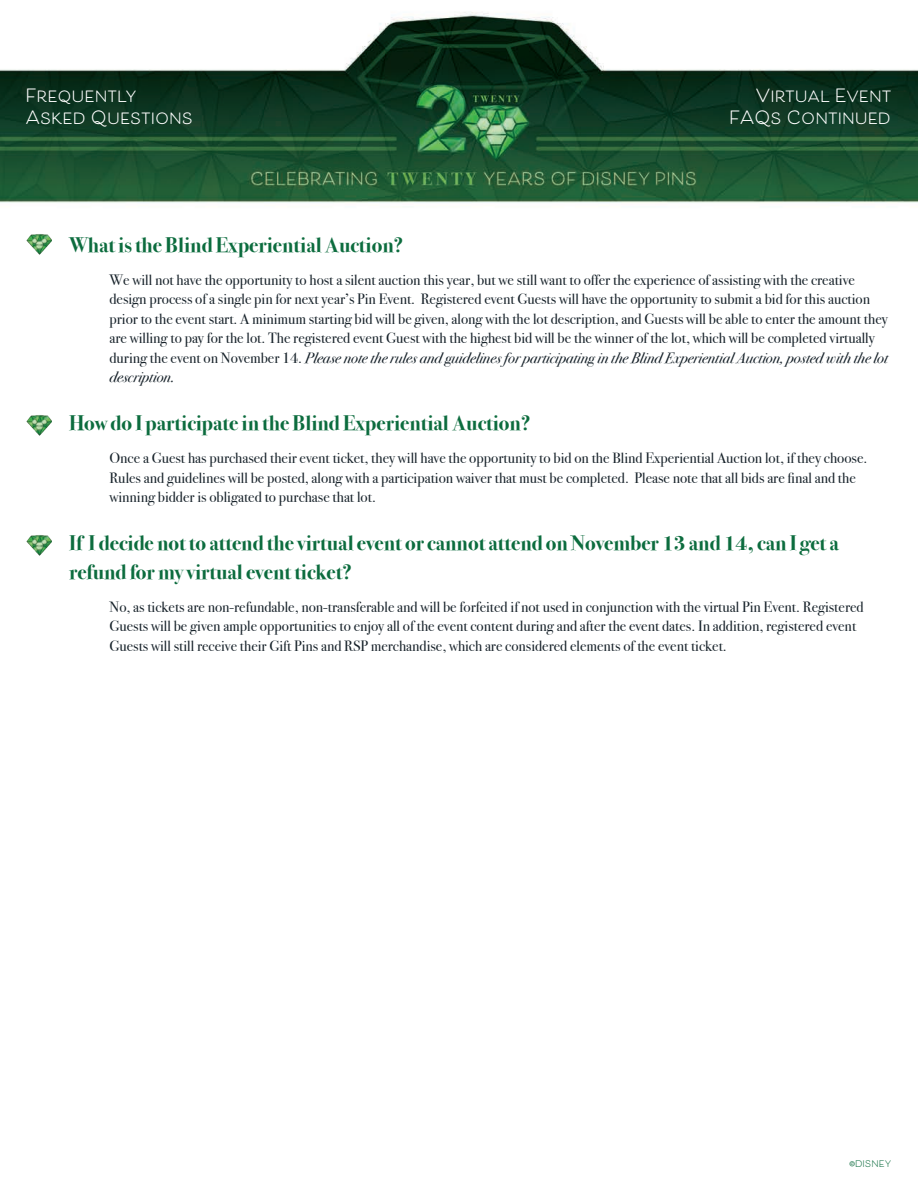
<style>
.page{position:relative;width:918px;height:1188px;background:#fff}
.page>*{position:absolute;margin:0;border:0;box-sizing:border-box;transform-origin:0 0}
.t1{font:700 21px/28.5px "Bodoni Svty Two ITCTT";color:#0c6c3e}
.t2{font:700 18px/21.6px "Beloved Sans";color:#fff;text-align:right}
.t3{font:15px/19.5px "Bodoni Svty Two ITCTT";color:#17222a}
.t4{font:700 9px "Beloved Sans";color:#0c6c3e}
.s1{font-style:italic}
</style>
<div class="page">
<img style="left:0;top:12px;width:918px;height:531px">
<img style="left:26px;top:234px;width:25px;height:21px">
<img style="left:26px;top:415px;width:25px;height:21px">
<img style="left:26px;top:535px;width:25px;height:21px">
<p class="t2" style="left:26px;top:85px;width:169px;text-align:left">Frequently<br>Asked Questions</p>
<p class="t2" style="left:729px;top:85px;width:164px">Virtual Event<br>FAQs Continued</p>
<h1 class="t1" style="left:69px;top:229px;width:336px">What is the Blind Experiential Auction?</h1>
<p class="t3" style="left:110px;top:268px;width:780px">We will not have the opportunity to host a silent auction this year, but we still want to offer the experience of assisting with the creative design process of a single pin for next year’s Pin Event. Registered event Guests will have the opportunity to submit a bid for this auction prior to the event start. A minimum starting bid will be given, along with the lot description, and Guests will be able to enter the amount they are willing to pay for the lot. The registered event Guest with the highest bid will be the winner of the lot, which will be completed virtually during the event on November 14. <span class="s1">Please note the rules and guidelines for participating in the Blind Experiential Auction, posted with the lot description.</span></p>
<h1 class="t1" style="left:69px;top:407px;width:463px">How do I participate in the Blind Experiential Auction?</h1>
<p class="t3" style="left:110px;top:447px;width:759px">Once a Guest has purchased their event ticket, they will have the opportunity to bid on the Blind Experiential Auction lot, if they choose.<br>Rules and guidelines will be posted, along with a participation waiver that must be completed. Please note that all bids are final and the winning bidder is obligated to purchase that lot.</p>
<h1 class="t1" style="left:69px;top:527px;width:771px">If I decide not to attend the virtual event or cannot attend on November 13 and 14, can I get a refund for my virtual event ticket?</h1>
<p class="t3" style="left:110px;top:595px;width:756px">No, as tickets are non-refundable, non-transferable and will be forfeited if not used in conjunction with the virtual Pin Event. Registered<br>Guests will be given ample opportunities to enjoy all of the event content during and after the event dates. In addition, registered event<br>Guests will still receive their Gift Pins and RSP merchandise, which are considered elements of the event ticket.</p>
<p class="t4" style="left:850px;top:1159px;width:43px">©DISNEY</p>
</div>
